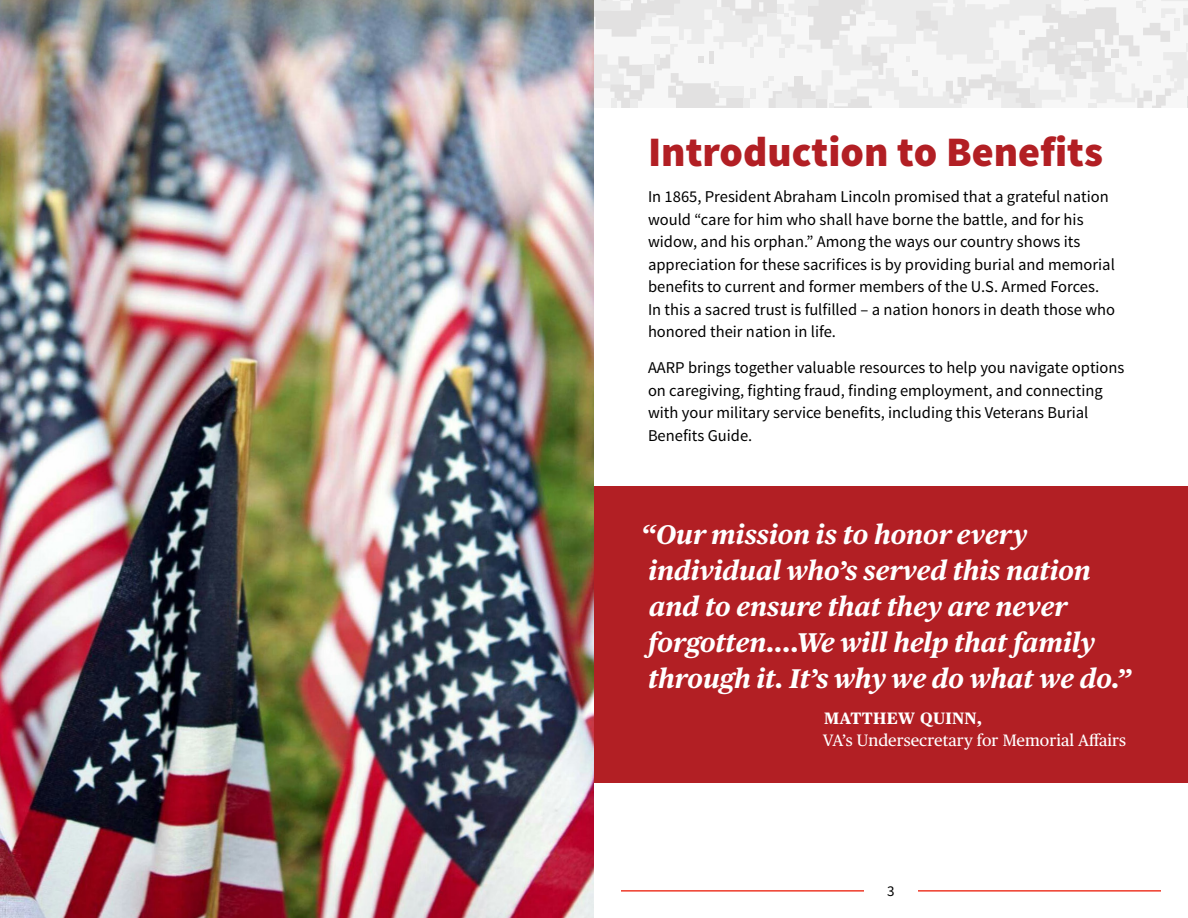
<style>
.page{position:relative;width:1188px;height:918px;background:#fff}
.page>*{position:absolute;margin:0;border:0;box-sizing:border-box;transform-origin:0 0}
.t1{font:900 42px "Source Sans Pro";color:#b21f24}
.t2{font:italic 700 27px/36px "Publico Text";color:#fff}
.t3{font:16.5px/22.5px "Source Sans Pro";color:#000}
.t4{font:16.5px "Publico Text";color:#fff}
.t5{font:700 16.5px "Publico Text";letter-spacing:.015em;color:#fff}
.t6{font:15px "Source Sans Pro";color:#000}
</style>
<div class="page">
<svg style="left:594px;top:0;width:594px;height:108px"></svg>
<hr style="left:621px;top:890px;width:243px;height:2px;background:#ee3a29">
<hr style="left:918px;top:890px;width:243px;height:2px;background:#ee3a29">
<div style="left:594px;top:486px;width:594px;height:297px;background:#b21f24"></div>
<img style="left:0;top:0;width:594px;height:918px">
<h1 class="t1" style="left:648px;top:125px;width:457px">Introduction to Benefits</h1>
<p class="t3" style="left:648px;top:186px;width:469px">In 1865, President Abraham Lincoln promised that a grateful nation would “care for him who shall have borne the battle, and for his widow, and his orphan.” Among the ways our country shows its appreciation for these sacrifices is by providing burial and memorial benefits to current and former members of the U.S. Armed Forces.<br>In this a sacred trust is fulfilled – a nation honors in death those who honored their nation in life.</p>
<p class="t3" style="left:648px;top:357px;width:478px">AARP brings together valuable resources to help you navigate options on caregiving, fighting fraud, finding employment, and connecting with your military service benefits, including this Veterans Burial Benefits Guide.</p>
<h2 class="t2" style="left:641px;top:514px;width:492px">“Our mission is to honor every individual who’s served this nation and to ensure that they are never forgotten.…We will help that family through it. It’s why we do what we do.”</h2>
<p class="t5" style="left:824px;top:705px;width:160px">MATTHEW QUINN,</p>
<p class="t4" style="left:823px;top:728px;width:305px">VA’s Undersecretary for Memorial Affairs</p>
<p class="t6" style="left:887px;top:881px;width:9px">3</p>
</div>
